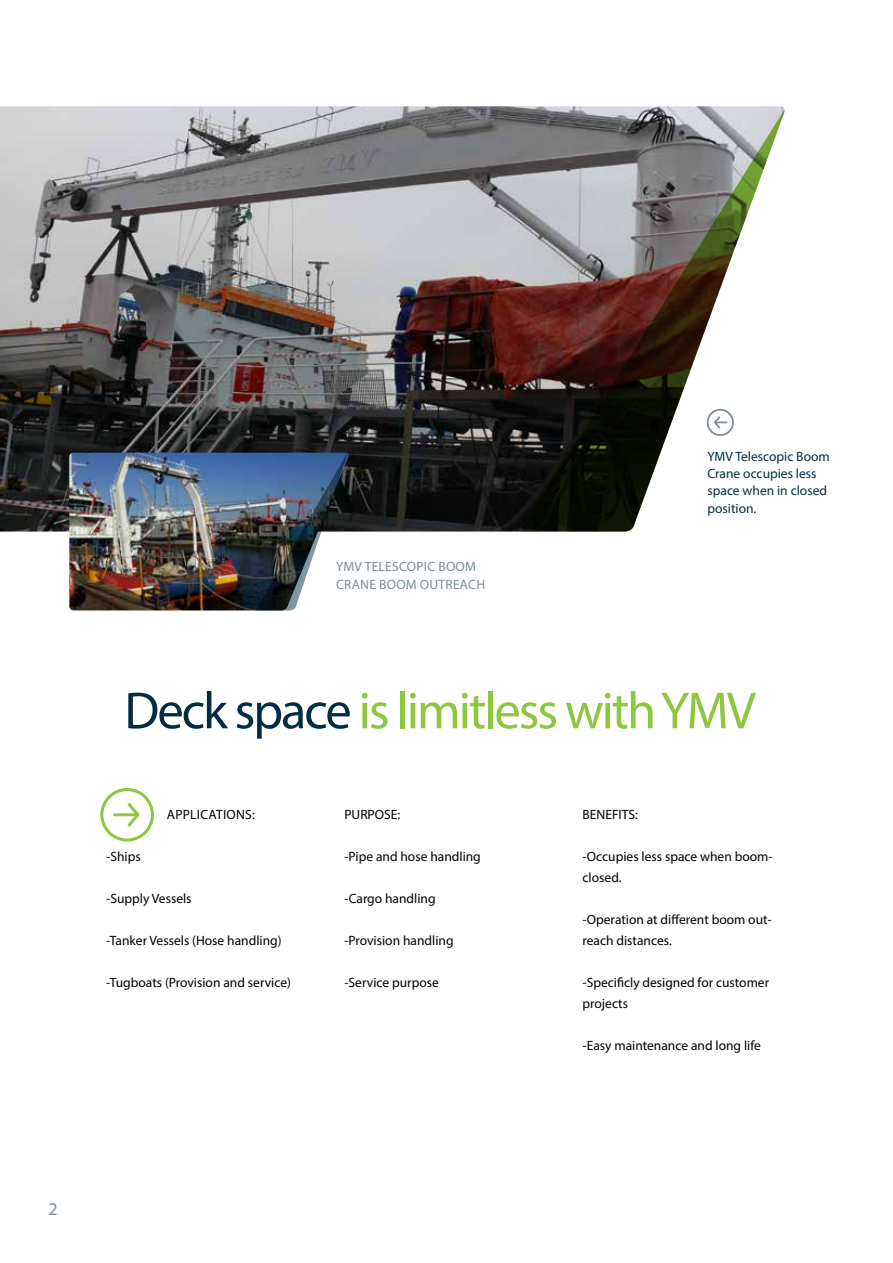
<style>
.page{position:relative;width:893px;height:1263px;background:#fff}
.page>*{position:absolute;margin:0;border:0;box-sizing:border-box;transform-origin:0 0}
.t1{font:52.5px "Myriad Pro";letter-spacing:-.04em;color:#8dc63f}
.t2{font:18px "Myriad Pro";color:#7b8d97}
.t3{font:13.5px/21px "Myriad Pro";color:#000}
.t4{font:13.5px/17.2px "Myriad Pro";color:#002d42}
.t5{font:13.5px/18px "Myriad Pro";letter-spacing:.02em;color:#7b8d97}
.t6{font:13.5px "Myriad Pro";letter-spacing:.02em;color:#000}
.s1{color:#002d42}
</style>
<div class="page">
<img style="left:0;top:106px;width:785px;height:425px">
<svg style="left:521px;top:110px;width:264px;height:421px"></svg>
<div style="left:100px;top:788px;width:54px;height:53px;border:3px solid #8dc63f;border-radius:50%"></div>
<hr style="left:115px;top:813px;width:20px;height:3px;background:#8dc63f">
<svg style="left:125px;top:803px;width:15px;height:24px"></svg>
<img style="left:69px;top:453px;width:281px;height:157px">
<img style="left:256px;top:451px;width:93px;height:159px">
<div style="left:707px;top:409px;width:27px;height:27px;border:2px solid #7b8d97;border-radius:50%"></div>
<svg style="left:712px;top:415px;width:14px;height:15px"></svg>
<p class="t5" style="left:336px;top:557px;width:151px">YMV TELESCOPIC BOOM<br>CRANE BOOM OUTREACH</p>
<p class="t4" style="left:707px;top:447px;width:124px">YMV Telescopic Boom<br>Crane occupies less space when in closed position.</p>
<h1 class="t1" style="left:124px;top:678px;width:633px"><span class="s1">Deck space</span> is limitless with YMV</h1>
<p class="t6" style="left:167px;top:806px;width:90px">APPLICATIONS:</p>
<p class="t3" style="left:106px;top:846px;width:36px">-Ships</p>
<p class="t3" style="left:106px;top:888px;width:87px">-Supply Vessels</p>
<p class="t3" style="left:106px;top:930px;width:177px">-Tanker Vessels (Hose handling)</p>
<p class="t3" style="left:106px;top:972px;width:186px">-Tugboats (Provision and service)</p>
<p class="t3" style="left:344px;top:804px;width:57px">PURPOSE:</p>
<p class="t3" style="left:344px;top:846px;width:138px">-Pipe and hose handling</p>
<p class="t3" style="left:344px;top:888px;width:93px">-Cargo handling</p>
<p class="t3" style="left:344px;top:930px;width:111px">-Provision handling</p>
<p class="t3" style="left:344px;top:972px;width:96px">-Service purpose</p>
<p class="t3" style="left:583px;top:804px;width:57px">BENEFITS:</p>
<p class="t3" style="left:583px;top:846px;width:192px">-Occupies less space when boom&shy;closed.</p>
<p class="t3" style="left:583px;top:909px;width:191px">-Operation at different boom out&shy;reach distances.</p>
<p class="t3" style="left:583px;top:972px;width:188px">-Specificly designed for customer projects</p>
<p class="t3" style="left:583px;top:1035px;width:180px">-Easy maintenance and long life</p>
<h2 class="t2" style="left:49px;top:1197px;width:11px">2</h2>
</div>
